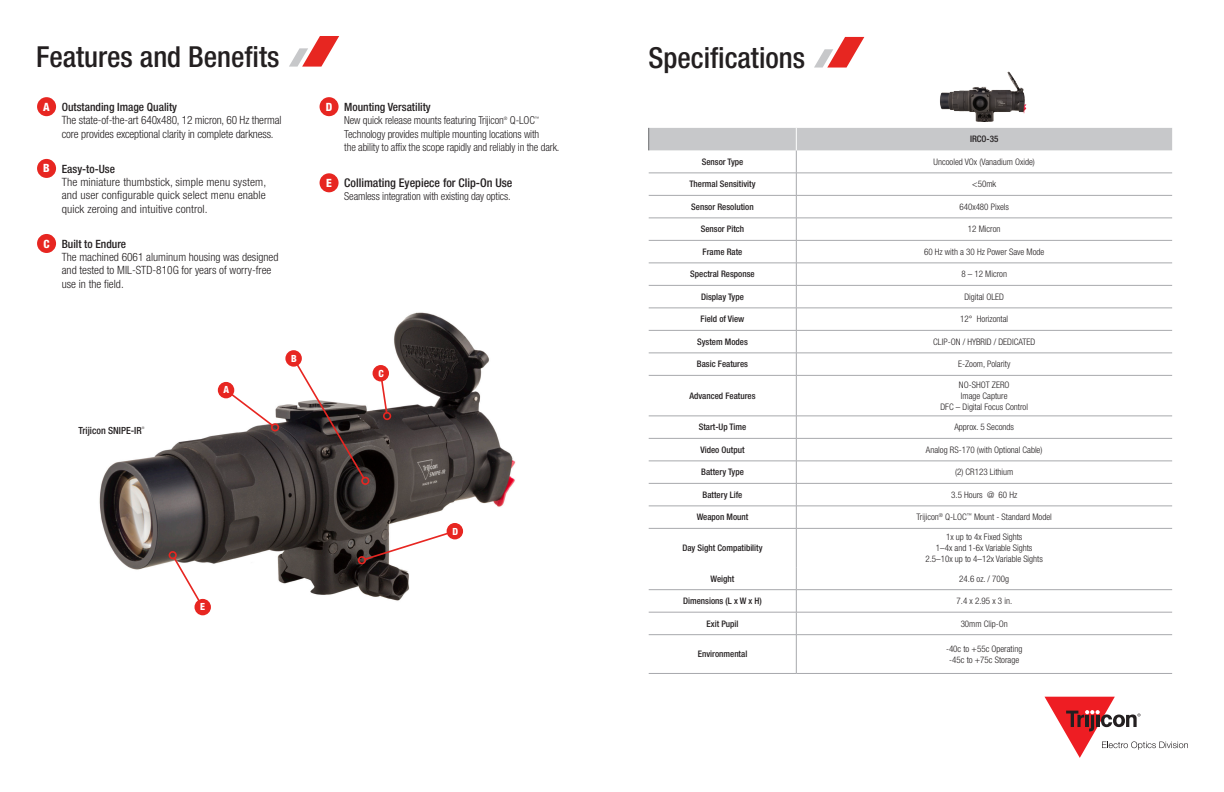
<style>
.page{position:relative;width:1224px;height:792px;background:#fff}
.page>*{position:absolute;margin:0;border:0;box-sizing:border-box;transform-origin:0 0}
.t1{font:500 condensed 29px "Helvetica Neue LT Std";color:#231f20}
.t2{font:500 condensed 12px "Helvetica Neue LT Std";color:#231f20}
.t3{font:300 condensed 11.4px/13.3px "Helvetica Neue LT Std";color:#231f20}
.t4{font:500 condensed 11.4px "Helvetica Neue LT Std";color:#231f20}
.t5{font:800 condensed 11.4px "Helvetica Neue LT Std";color:#fff}
.t6{font:300 condensed 11px/13.3px "Helvetica Neue LT Std";letter-spacing:-.01em;color:#231f20}
.t7{font:500 condensed 9.9px "Helvetica Neue LT Std";color:#231f20}
.t8{font:800 condensed 9.9px "Helvetica Neue LT Std";color:#fff}
.t9{font:300 condensed 9px "Helvetica Neue LT Std";color:#231f20}
.t10{font:500 condensed 9px "Helvetica Neue LT Std";color:#231f20}
.t11{font:300 condensed 4.7px "Helvetica Neue LT Std";color:#231f20}
.t12{font:300 condensed 3.5px "Helvetica Neue LT Std";color:#231f20}
.s1{font-weight:800;color:#fff}
.s2{font-weight:800;font-size:11.4px;color:#fff}
</style>
<div class="page">
<img style="left:99px;top:312px;width:417px;height:304px">
<svg style="left:289px;top:36px;width:50px;height:31px"></svg>
<div style="left:37px;top:97px;width:19px;height:19px;background:#e72621;border-radius:50%"></div>
<div style="left:37px;top:159px;width:19px;height:19px;background:#e72621;border-radius:50%"></div>
<div style="left:37px;top:234px;width:19px;height:19px;background:#e72621;border-radius:50%"></div>
<div style="left:320px;top:97px;width:19px;height:19px;background:#e72621;border-radius:50%"></div>
<div style="left:320px;top:173px;width:19px;height:19px;background:#e72621;border-radius:50%"></div>
<svg style="left:224px;top:388px;width:51px;height:40px"></svg>
<div style="left:218px;top:382px;width:16px;height:16px;background:#e72621;border-radius:50%"></div>
<div style="left:271px;top:423px;width:8px;height:9px;border:2px solid #e72621;border-radius:50%"></div>
<svg style="left:291px;top:356px;width:75px;height:124px"></svg>
<div style="left:285px;top:350px;width:17px;height:17px;background:#e72621;border-radius:50%"></div>
<div style="left:361px;top:477px;width:8px;height:8px;border:2px solid #e72621;border-radius:50%"></div>
<svg style="left:363px;top:529px;width:94px;height:32px"></svg>
<div style="left:447px;top:523px;width:16px;height:16px;background:#e72621;border-radius:50%"></div>
<div style="left:358px;top:556px;width:8px;height:8px;border:2px solid #e72621;border-radius:50%"></div>
<svg style="left:379px;top:378px;width:9px;height:37px"></svg>
<div style="left:373px;top:365px;width:16px;height:16px;background:#e72621;border-radius:50%"></div>
<div style="left:383px;top:412px;width:8px;height:8px;border:2px solid #e72621;border-radius:50%"></div>
<svg style="left:172px;top:556px;width:33px;height:53px"></svg>
<div style="left:195px;top:599px;width:16px;height:16px;background:#e72621;border-radius:50%"></div>
<div style="left:169px;top:551px;width:8px;height:8px;border:2px solid #e72621;border-radius:50%"></div>
<hr style="left:796px;top:376px;width:1px;height:40px;background:#a8a9ad">
<svg style="left:796px;top:417px;width:1px;height:111px"></svg>
<hr style="left:796px;top:529px;width:1px;height:38px;background:#a8a9ad">
<svg style="left:796px;top:567px;width:1px;height:67px"></svg>
<hr style="left:796px;top:635px;width:1px;height:38px;background:#a8a9ad">
<hr style="left:649px;top:375px;width:147px;height:1px;background:#a8a9ad">
<hr style="left:796px;top:375px;width:376px;height:1px;background:#a8a9ad">
<hr style="left:649px;top:416px;width:147px;height:1px;background:#a8a9ad">
<hr style="left:796px;top:416px;width:376px;height:1px;background:#a8a9ad">
<hr style="left:649px;top:438px;width:147px;height:1px;background:#a8a9ad">
<hr style="left:796px;top:438px;width:376px;height:1px;background:#a8a9ad">
<hr style="left:649px;top:461px;width:147px;height:1px;background:#a8a9ad">
<hr style="left:796px;top:461px;width:376px;height:1px;background:#a8a9ad">
<hr style="left:649px;top:483px;width:147px;height:1px;background:#a8a9ad">
<hr style="left:796px;top:483px;width:376px;height:1px;background:#a8a9ad">
<hr style="left:649px;top:506px;width:147px;height:1px;background:#a8a9ad">
<hr style="left:796px;top:506px;width:376px;height:1px;background:#a8a9ad">
<hr style="left:649px;top:528px;width:147px;height:1px;background:#a8a9ad">
<hr style="left:796px;top:528px;width:376px;height:1px;background:#a8a9ad">
<hr style="left:649px;top:589px;width:147px;height:1px;background:#a8a9ad">
<hr style="left:796px;top:589px;width:376px;height:1px;background:#a8a9ad">
<hr style="left:649px;top:612px;width:147px;height:1px;background:#a8a9ad">
<hr style="left:796px;top:612px;width:376px;height:1px;background:#a8a9ad">
<hr style="left:649px;top:634px;width:147px;height:1px;background:#a8a9ad">
<hr style="left:649px;top:673px;width:147px;height:1px;background:#a8a9ad">
<hr style="left:796px;top:634px;width:376px;height:1px;background:#a8a9ad">
<hr style="left:796px;top:673px;width:376px;height:1px;background:#a8a9ad">
<svg style="left:649px;top:128px;width:523px;height:247px"></svg>
<img style="left:940px;top:71px;width:87px;height:50px">
<svg style="left:814px;top:37px;width:50px;height:31px"></svg>
<svg style="left:1045px;top:697px;width:143px;height:61px"></svg>
<p class="t1" style="left:36px;top:39px;width:245px">Features and Benefits</p>
<p class="t5" style="left:43px;top:100px;width:8px">A</p>
<p class="t4" style="left:62px;top:100px;width:117px">Outstanding Image Quality</p>
<p class="t3" style="left:62px;top:113px;width:221px">The state-of-the-art 640x480, 12 micron, 60 Hz thermal core provides exceptional clarity in complete darkness.</p>
<p class="t5" style="left:43px;top:161px;width:8px">B</p>
<p class="t4" style="left:62px;top:162px;width:55px">Easy-to-Use</p>
<p class="t3" style="left:62px;top:175px;width:206px;text-align:justify">The miniature thumbstick, simple menu system, and user configurable quick select menu enable quick zeroing and intuitive control.</p>
<p class="t5" style="left:44px;top:236px;width:8px">C</p>
<p class="t4" style="left:62px;top:237px;width:66px">Built to Endure</p>
<p class="t3" style="left:62px;top:250px;width:218px">The machined 6061 aluminum housing was designed and tested to MIL-STD-810G for years of worry-free use in the field.</p>
<p class="t8" style="left:224px;top:383px;width:7px">A</p>
<p class="t8" style="left:291px;top:352px;width:7px">B</p>
<p class="t4" style="left:326px;top:100px;width:106px"><span class="s1">D</span> Mounting Versatility</p>
<p class="t6" style="left:344px;top:114px;width:161px">New quick release mounts featuring Trijicon</p>
<p class="t11" style="left:504px;top:115px;width:5px">®</p>
<p class="t6" style="left:510px;top:114px;width:27px">Q-LOC</p>
<p class="t11" style="left:535px;top:115px;width:6px">™</p>
<p class="t6" style="left:344px;top:127px;width:217px">Technology provides multiple mounting locations with<br>the ability to affix the scope rapidly and reliably in the dark.</p>
<p class="t2" style="left:326px;top:176px;width:188px"><span class="s2">E</span> Collimating Eyepiece for Clip-On Use</p>
<p class="t6" style="left:344px;top:190px;width:168px">Seamless integration with existing day optics.</p>
<p class="t8" style="left:378px;top:367px;width:7px">C</p>
<p class="t1" style="left:648px;top:40px;width:158px">Specifications</p>
<p class="t10" style="left:970px;top:134px;width:30px">IRCO-35</p>
<p class="t10" style="left:702px;top:156px;width:43px">Sensor Type</p>
<p class="t9" style="left:934px;top:157px;width:103px">Uncooled VOx (Vanadium Oxide)</p>
<p class="t10" style="left:689px;top:179px;width:68px">Thermal Sensitivity</p>
<p class="t9" style="left:972px;top:179px;width:25px">&lt;50mk</p>
<p class="t10" style="left:691px;top:201px;width:64px">Sensor Resolution</p>
<p class="t9" style="left:959px;top:202px;width:51px">640x480 Pixels</p>
<p class="t10" style="left:701px;top:224px;width:45px">Sensor Pitch</p>
<p class="t9" style="left:968px;top:224px;width:34px">12 Micron</p>
<p class="t10" style="left:703px;top:246px;width:41px">Frame Rate</p>
<p class="t9" style="left:924px;top:247px;width:122px">60 Hz with a 30 Hz Power Save Mode</p>
<p class="t10" style="left:690px;top:269px;width:66px">Spectral Response</p>
<p class="t9" style="left:961px;top:269px;width:47px">8 – 12 Micron</p>
<p class="t10" style="left:701px;top:291px;width:44px">Display Type</p>
<p class="t9" style="left:964px;top:291px;width:41px">Digital OLED</p>
<p class="t10" style="left:701px;top:314px;width:45px">Field of View</p>
<p class="t9" style="left:960px;top:314px;width:49px">12° Horizontal</p>
<p class="t10" style="left:697px;top:336px;width:52px">System Modes</p>
<p class="t9" style="left:933px;top:336px;width:103px">CLIP-ON / HYBRID / DEDICATED</p>
<p class="t10" style="left:697px;top:359px;width:53px">Basic Features</p>
<p class="t9" style="left:958px;top:359px;width:54px">E-Zoom, Polarity</p>
<p class="t10" style="left:690px;top:390px;width:67px">Advanced Features</p>
<p class="t9" style="left:959px;top:380px;width:52px">NO-SHOT ZERO</p>
<p class="t9" style="left:961px;top:390px;width:48px">Image Capture</p>
<p class="t9" style="left:940px;top:401px;width:89px">DFC – Digital Focus Control</p>
<p class="t7" style="left:79px;top:424px;width:65px">Trijicon SNIPE-IR</p>
<p class="t12" style="left:142px;top:426px;width:4px">®</p>
<p class="t8" style="left:453px;top:525px;width:7px">D</p>
<p class="t10" style="left:699px;top:422px;width:49px">Start-Up Time</p>
<p class="t9" style="left:954px;top:422px;width:61px">Approx. 5 Seconds</p>
<p class="t10" style="left:700px;top:444px;width:46px">Video Output</p>
<p class="t9" style="left:926px;top:444px;width:118px">Analog RS-170 (with Optional Cable)</p>
<p class="t10" style="left:701px;top:467px;width:44px">Battery Type</p>
<p class="t9" style="left:955px;top:467px;width:60px">(2) CR123 Lithium</p>
<p class="t10" style="left:703px;top:489px;width:41px">Battery Life</p>
<p class="t9" style="left:951px;top:489px;width:67px">3.5 Hours @ 60 Hz</p>
<p class="t10" style="left:697px;top:512px;width:53px">Weapon Mount</p>
<p class="t9" style="left:917px;top:512px;width:137px">Trijicon<sup>®</sup> Q-LOC<sup>™</sup> Mount - Standard Model</p>
<p class="t10" style="left:682px;top:542px;width:82px">Day Sight Compatibility</p>
<p class="t9" style="left:946px;top:532px;width:78px">1x up to 4x Fixed Sights</p>
<p class="t9" style="left:936px;top:543px;width:98px">1–4x and 1-6x Variable Sights</p>
<p class="t9" style="left:926px;top:553px;width:119px">2.5–10x up to 4–12x Variable Sights</p>
<p class="t8" style="left:200px;top:600px;width:6px">E</p>
<p class="t10" style="left:711px;top:573px;width:25px">Weight</p>
<p class="t9" style="left:959px;top:573px;width:51px">24.6 oz. / 700g</p>
<p class="t10" style="left:683px;top:596px;width:80px">Dimensions (L x W x H)</p>
<p class="t9" style="left:957px;top:596px;width:57px">7.4 x 2.95 x 3 in.</p>
<p class="t10" style="left:707px;top:618px;width:33px">Exit Pupil</p>
<p class="t9" style="left:961px;top:618px;width:49px">30mm Clip-On</p>
<p class="t10" style="left:698px;top:649px;width:51px">Environmental</p>
<p class="t9" style="left:946px;top:644px;width:78px">-40c to +55c Operating</p>
<p class="t9" style="left:949px;top:654px;width:71px">-45c to +75c Storage</p>
</div>
